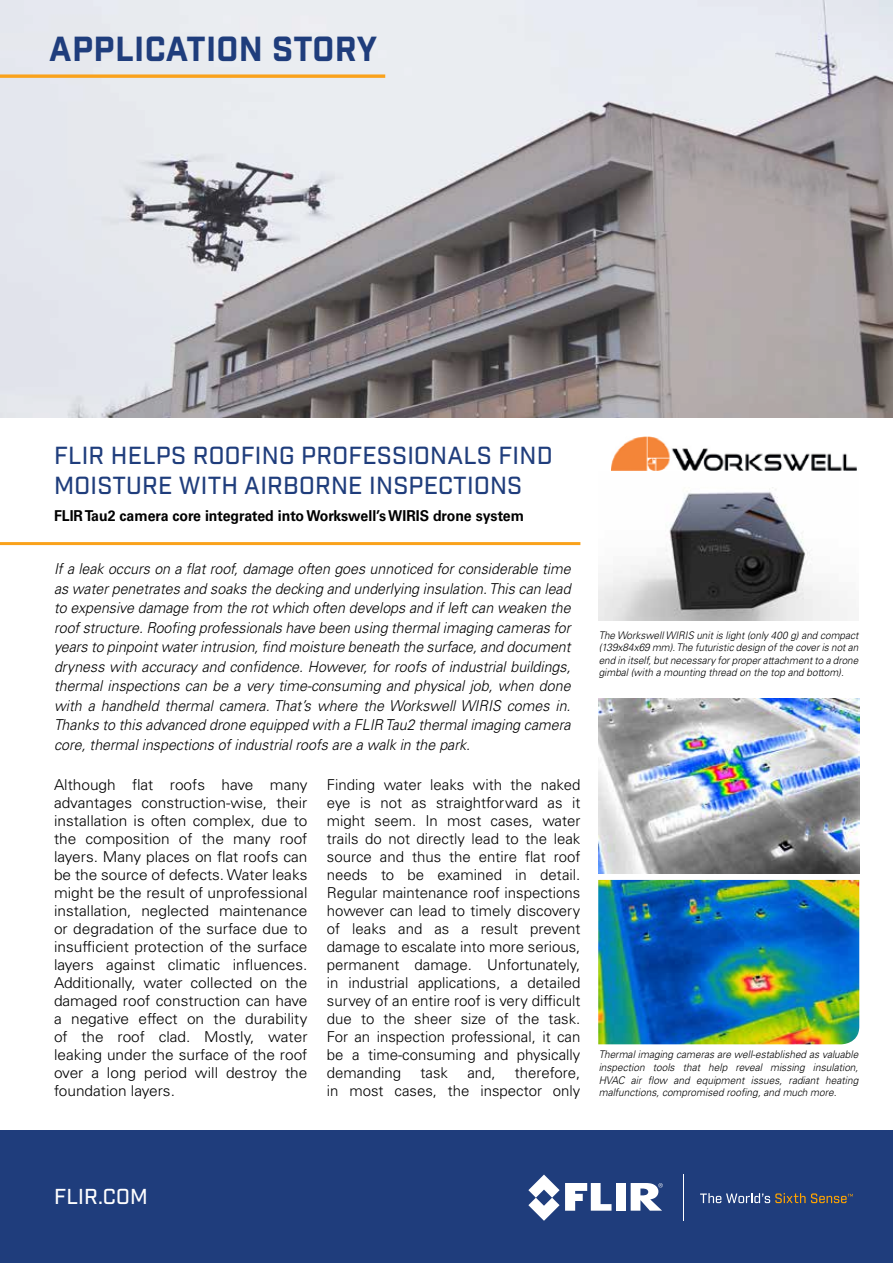
<style>
.page{position:relative;width:893px;height:1263px;background:#fff}
.page>*{position:absolute;margin:0;border:0;box-sizing:border-box;transform-origin:0 0}
.t1{font:700 33.75px "Industry";letter-spacing:.01em;color:#1f3d7c}
.t2{font:500 24px/30px "Industry";letter-spacing:.01em;color:#1f3d7c}
.t3{font:500 21px "Industry";letter-spacing:.01em;color:#fff}
.t4{font:300 15px/18px "Univers LT Std";color:#000;text-align:justify}
.t5{font:italic 300 15px/19.5px "Univers LT Std";color:#000;text-align:justify;scale:.95 1}
.t6{font:700 15px "Univers LT Std";color:#000;scale:.94 1}
.t7{font:italic 300 10.5px/12.6px "Univers LT Std";color:#000;text-align:justify;scale:.95 1}
.t8{font:italic 300 10.5px/12.6px "Univers LT Std";color:#000;text-align:justify;scale:.96 1}
</style>
<div class="page">
<img style="left:0;top:0;width:893px;height:417px">
<div style="left:0;top:1130px;width:893px;height:133px;background:#1f3d7c"></div>
<div style="left:616px;top:1183px;width:10px;height:28px;background:#fff"></div>
<svg style="left:528px;top:1174px;width:83px;height:47px"></svg>
<svg style="left:631px;top:1183px;width:32px;height:28px"></svg>
<svg style="left:700px;top:1193px;width:153px;height:10px"></svg>
<hr style="left:683px;top:1174px;width:1px;height:47px;background:#fff">
<hr style="left:0;top:542px;width:580px;height:3px;background:#faa21b">
<svg style="left:0;top:74px;width:385px;height:4px;background:#f6ac3b"></svg>
<img style="left:598px;top:699px;width:261px;height:174px">
<img style="left:598px;top:487px;width:250px;height:134px">
<img style="left:598px;top:880px;width:261px;height:164px">
<img style="left:612px;top:437px;width:245px;height:34px">
<h1 class="t1" style="left:49px;top:29px;width:329px">APPLICATION STORY</h1>
<h2 class="t2" style="left:54px;top:442px;width:500px">FLIR HELPS ROOFING PROFESSIONALS FIND<br>MOISTURE WITH AIRBORNE INSPECTIONS</h2>
<p class="t6" style="left:54px;top:507px;width:501px">FLIR Tau2 camera core integrated into Workswell’s WIRIS drone system</p>
<p class="t5" style="left:54px;top:559px;width:545px">If a leak occurs on a flat roof, damage often goes unnoticed for considerable time as water penetrates and soaks the decking and underlying insulation. This can lead to expensive damage from the rot which often develops and if left can weaken the roof structure. Roofing professionals have been using thermal imaging cameras for years to pinpoint water intrusion, find moisture beneath the surface, and document dryness with accuracy and confidence. However, for roofs of industrial buildings, thermal inspections can be a very time-consuming and physical job, when done with a handheld thermal camera. That’s where the Workswell WIRIS comes in.<br>Thanks to this advanced drone equipped with a FLIR Tau2 thermal imaging camera core, thermal inspections of industrial roofs are a walk in the park.</p>
<p class="t4" style="left:54px;top:775px;width:255px">Although flat roofs have many advantages construction-wise, their installation is often complex, due to the composition of the many roof layers. Many places on flat roofs can be the source of defects. Water leaks might be the result of unprofessional installation, neglected maintenance or degradation of the surface due to insufficient protection of the surface layers against climatic influences.<br>Additionally, water collected on the damaged roof construction can have a negative effect on the durability of the roof clad. Mostly, water leaking under the surface of the roof over a long period will destroy the foundation layers.</p>
<p class="t4" style="left:327px;top:775px;width:255px">Finding water leaks with the naked eye is not as straightforward as it might seem. In most cases, water trails do not directly lead to the leak source and thus the entire flat roof needs to be examined in detail.<br>Regular maintenance roof inspections however can lead to timely discovery of leaks and as a result prevent damage to escalate into more serious, permanent damage. Unfortunately, in industrial applications, a detailed survey of an entire roof is very difficult due to the sheer size of the task.<br>For an inspection professional, it can be a time-consuming and physically demanding</p>
<p class="t4" style="left:327px;top:1063px;width:255px;text-align:right">therefore,<br>in most cases, the inspector only</p>
<p class="t4" style="left:420px;top:1063px;width:29px">task</p>
<p class="t4" style="left:467px;top:1063px;width:30px">and,</p>
<p class="t7" style="left:599px;top:629px;width:275px">The Workswell WIRIS unit is light (only 400 g) and compact (139x84x69 mm). The futuristic design of the cover is not an end in itself, but necessary for proper attachment to a drone gimbal (with a mounting thread on the top and bottom).</p>
<p class="t8" style="left:599px;top:1048px;width:272px">Thermal imaging cameras are well-established as valuable inspection tools that help reveal missing insulation, HVAC air flow and equipment issues, radiant heating malfunctions, compromised roofing, and much more.</p>
<h3 class="t3" style="left:54px;top:1183px;width:95px">FLIR.COM</h3>
</div>
